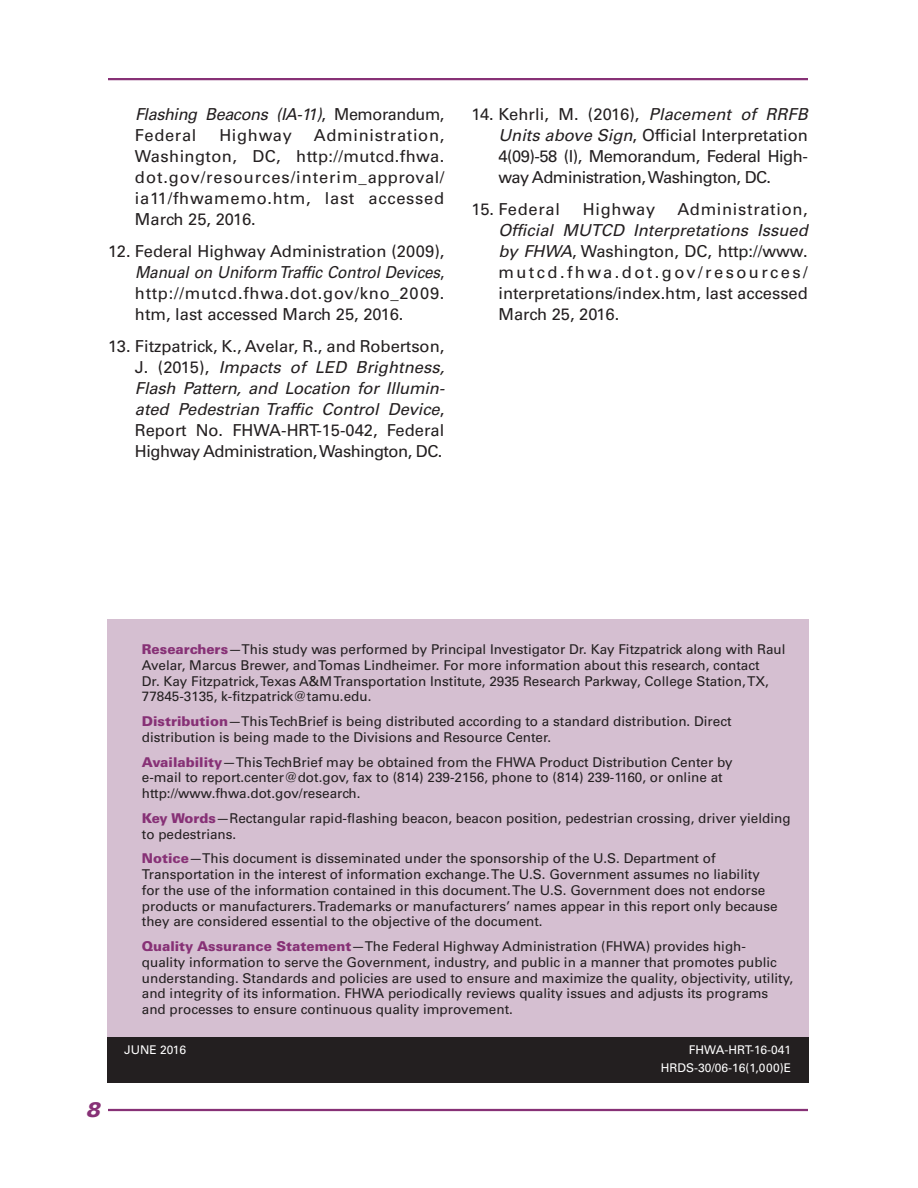
<style>
.page{position:relative;width:918px;height:1188px;background:#fff}
.page>*{position:absolute;margin:0;border:0;box-sizing:border-box;transform-origin:0 0}
.t1{font:italic 900 21px "Univers LT Std";color:#873176}
.t2{font:16.5px/21px "Univers LT Std";color:#231f20;text-align:justify}
.t3{font:italic 16.5px/21px "Univers LT Std";letter-spacing:-.025em;color:#231f20}
.t4{font:16.5px "Univers LT Std";letter-spacing:.04em;color:#231f20}
.t5{font:13.5px/15.8px "Univers LT Std";color:#231f20}
.t6{font:12px/18px "Univers LT Std";color:#fff;text-align:right}
.s1{font-style:normal}
.s2{font-style:italic}
.s3{font-weight:900;color:#873176}
</style>
<div class="page">
<hr style="left:108px;top:1109px;width:700px;height:2px;background:#873176">
<hr style="left:108px;top:78px;width:700px;height:2px;background:#873176">
<div style="left:107px;top:619px;width:702px;height:419px;background:#d5bfd1"></div>
<div style="left:107px;top:1037px;width:702px;height:46px;background:#231f20"></div>
<p class="t3" style="left:135px;top:104px;width:311px">Flashing Beacons (IA-11)<span class="s1">, Memorandum,<br>Federal</span></p>
<p class="t2" style="left:135px;top:125px;width:311px;text-indent:179px">Administration, Washington, DC, http://mutcd.fhwa. dot.gov/resources/interim_approval/ ia11/fhwamemo.htm, last accessed March 25, 2016.</p>
<p class="t2" style="left:135px;top:241px;width:311px;text-indent:-27px">12. Federal Highway Administration (2009), <span class="s2">Manual on Uniform Traffic Control Devices</span>, http://mutcd.fhwa.dot.gov/kno_2009. htm, last accessed March 25, 2016.</p>
<p class="t2" style="left:135px;top:335px;width:311px;text-indent:-27px">13. Fitzpatrick, K., Avelar, R., and Robertson, J. (2015), <span class="s2">Impacts of LED Brightness, Flash Pattern, and Location for Illumin&shy;ated Pedestrian Traffic Control Device</span>, Report No. FHWA-HRT-15-042, Federal Highway Administration, Washington, DC.</p>
<p class="t4" style="left:219px;top:125px;width:74px">Highway</p>
<p class="t2" style="left:498px;top:104px;width:311px;text-indent:-27px">14. Kehrli, M. (2016), <span class="s2">Placement of RRFB Units above Sign</span>, Official Interpretation 4(09)-58 (I), Memorandum, Federal High&shy;way Administration, Washington, DC.</p>
<p class="t4" style="left:471px;top:199px;width:90px">15. Federal</p>
<p class="t4" style="left:583px;top:199px;width:74px">Highway</p>
<p class="t4" style="left:677px;top:199px;width:132px">Administration,</p>
<p class="t2" style="left:498px;top:220px;width:311px"><span class="s2">Official MUTCD Interpretations Issued by FHWA</span>, Washington, DC, http://www. mutcd.fhwa.dot.gov/resources/ interpretations/index.htm, last accessed March 25, 2016.</p>
<h1 class="t1" style="left:86px;top:1096px;width:16px">8</h1>
<p class="t5" style="left:142px;top:641px;width:645px"><span class="s3">Researchers</span>—This study was performed by Principal Investigator Dr. Kay Fitzpatrick along with Raul Avelar, Marcus Brewer, and Tomas Lindheimer. For more information about this research, contact<br>Dr. Kay Fitzpatrick, Texas A&amp;M Transportation Institute, 2935 Research Parkway, College Station, TX, 77845-3135, k-fitzpatrick@tamu.edu.</p>
<p class="t5" style="left:142px;top:713px;width:591px"><span class="s3">Distribution</span>—This TechBrief is being distributed according to a standard distribution. Direct distribution is being made to the Divisions and Resource Center.</p>
<p class="t5" style="left:142px;top:754px;width:592px"><span class="s3">Availability</span>—This TechBrief may be obtained from the FHWA Product Distribution Center by e-mail to report.center@dot.gov, fax to (814) 239-2156, phone to (814) 239-1160, or online at http://www.fhwa.dot.gov/research.</p>
<p class="t5" style="left:142px;top:810px;width:650px"><span class="s3">Key Words</span>—Rectangular rapid-flashing beacon, beacon position, pedestrian crossing, driver yielding to pedestrians.</p>
<p class="t5" style="left:142px;top:851px;width:637px"><span class="s3">Notice</span>—This document is disseminated under the sponsorship of the U.S. Department of Transportation in the interest of information exchange. The U.S. Government assumes no liability for the use of the information contained in this document. The U.S. Government does not endorse products or manufacturers. Trademarks or manufacturers’ names appear in this report only because they are considered essential to the objective of the document.</p>
<p class="t5" style="left:142px;top:939px;width:653px"><span class="s3">Quality Assurance Statement</span>—The Federal Highway Administration (FHWA) provides high-<br>quality information to serve the Government, industry, and public in a manner that promotes public understanding. Standards and policies are used to ensure and maximize the quality, objectivity, utility, and integrity of its information. FHWA periodically reviews quality issues and adjusts its programs and processes to ensure continuous quality improvement.</p>
<p class="t6" style="left:124px;top:1041px;width:63px">JUNE 2016</p>
<p class="t6" style="left:661px;top:1041px;width:132px">FHWA-HRT-16-041<br>HRDS-30/06-16(1,000)E</p>
</div>
